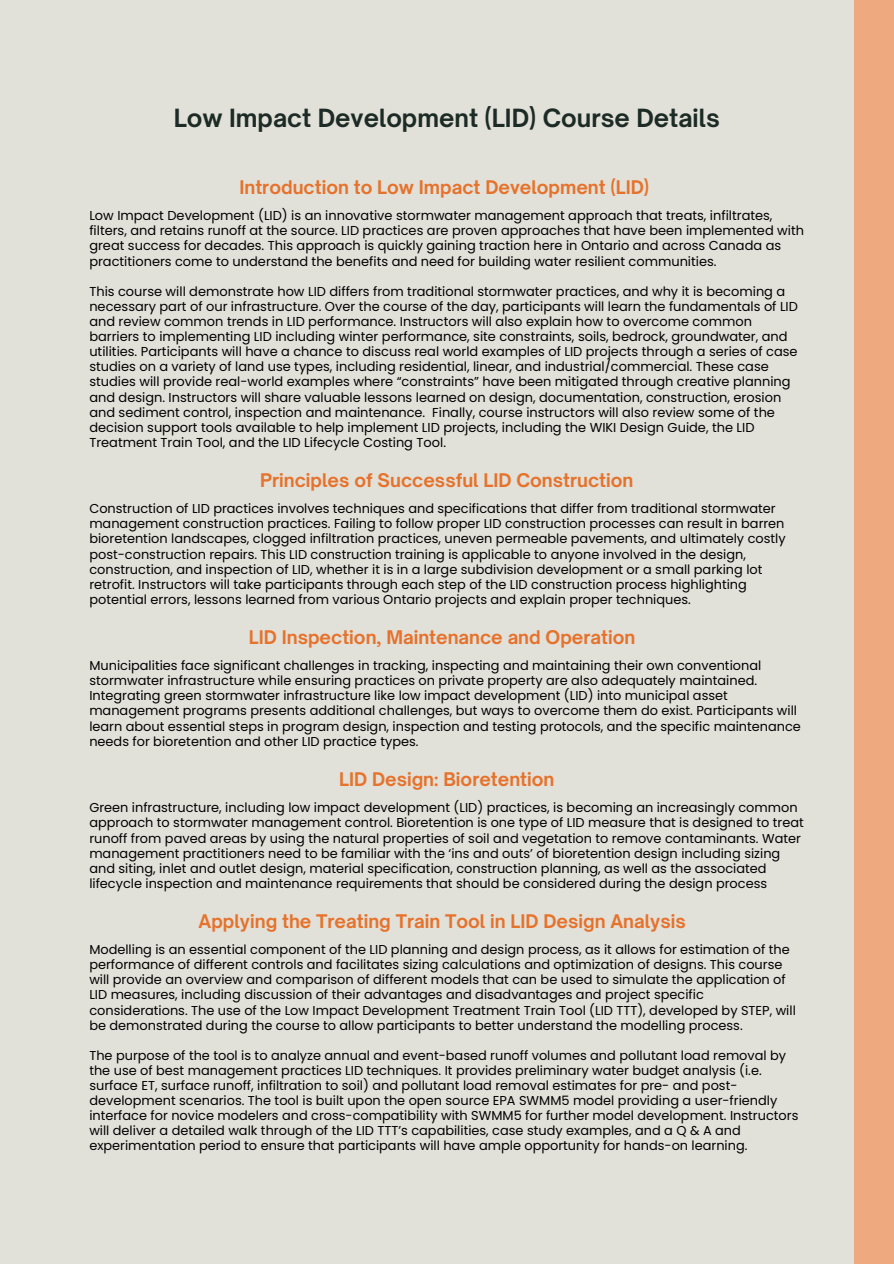
<style>
.page{position:relative;width:894px;height:1264px;background:#fff}
.page>*{position:absolute;margin:0;border:0;box-sizing:border-box;transform-origin:0 0}
.t1{font:700 24px "Open Sauce One";color:#1c2b25}
.t2{font:700 18px "Open Sauce One";color:#e6722b}
.t3{font:12.9px/15px "Poppins";color:#000}
</style>
<div class="page">
<div style="left:0;top:0;width:893px;height:1263px;background:#e1e0d9"></div>
<div style="left:854px;top:0;width:39px;height:1263px;background:#efa97e"></div>
<h1 class="t1" style="left:174px;top:102px;width:547px">Low Impact Development (LID) Course Details</h1>
<h2 class="t2" style="left:239px;top:176px;width:411px">Introduction to Low Impact Development (LID)</h2>
<p class="t3" style="left:89px;top:208px;width:716px">Low Impact Development (LID) is an innovative stormwater management approach that treats, infiltrates, filters, and retains runoff at the source. LID practices are proven approaches that have been implemented with great success for decades. This approach is quickly gaining traction here in Ontario and across Canada as practitioners come to understand the benefits and need for building water resilient communities.</p>
<p class="t3" style="left:89px;top:284px;width:710px">This course will demonstrate how LID differs from traditional stormwater practices, and why it is becoming a necessary part of our infrastructure. Over the course of the day, participants will learn the fundamentals of LID and review common trends in LID performance. Instructors will also explain how to overcome common barriers to implementing LID including winter performance, site constraints, soils, bedrock, groundwater, and utilities. Participants will have a chance to discuss real world examples of LID projects through a series of case studies on a variety of land use types, including residential, linear, and industrial/commercial. These case studies will provide real-world examples where “constraints” have been mitigated through creative planning and design. Instructors will share valuable lessons learned on design, documentation, construction, erosion and sediment control, inspection and maintenance. Finally, course instructors will also review some of the decision support tools available to help implement LID projects, including the WIKI Design Guide, the LID Treatment Train Tool, and the LID Lifecycle Costing Tool.</p>
<h2 class="t2" style="left:260px;top:469px;width:374px">Principles of Successful LID Construction</h2>
<p class="t3" style="left:89px;top:501px;width:697px">Construction of LID practices involves techniques and specifications that differ from traditional stormwater management construction practices. Failing to follow proper LID construction processes can result in barren bioretention landscapes, clogged infiltration practices, uneven permeable pavements, and ultimately costly post-construction repairs. This LID construction training is applicable to anyone involved in the design, construction, and inspection of LID, whether it is in a large subdivision development or a small parking lot retrofit. Instructors will take participants through each step of the LID construction process highlighting potential errors, lessons learned from various Ontario projects and explain proper techniques.</p>
<h2 class="t2" style="left:249px;top:626px;width:388px">LID Inspection, Maintenance and Operation</h2>
<p class="t3" style="left:89px;top:658px;width:713px">Municipalities face significant challenges in tracking, inspecting and maintaining their own conventional stormwater infrastructure while ensuring practices on private property are also adequately maintained.<br>Integrating green stormwater infrastructure like low impact development (LID) into municipal asset management programs presents additional challenges, but ways to overcome them do exist. Participants will learn about essential steps in program design, inspection and testing protocols, and the specific maintenance needs for bioretention and other LID practice types.</p>
<p class="t2" style="left:339px;top:768px;width:217px">LID Design: Bioretention</p>
<h2 class="t3" style="left:89px;top:800px;width:715px">Green infrastructure, including low impact development (LID) practices, is becoming an increasingly common approach to stormwater management control. Bioretention is one type of LID measure that is designed to treat</h2>
<p class="t3" style="left:89px;top:830px;width:713px">runoff from paved areas by using the natural properties of soil and vegetation to remove contaminants. Water management practitioners need to be familiar with the ‘ins and outs’ of bioretention design including sizing</p>
<p class="t3" style="left:89px;top:860px;width:679px">and siting, inlet and outlet design, material specification, construction planning, as well as the associated lifecycle inspection and maintenance requirements that should be considered during the design process</p>
<h2 class="t2" style="left:198px;top:910px;width:488px">Applying the Treating Train Tool in LID Design Analysis</h2>
<p class="t3" style="left:89px;top:942px;width:707px">Modelling is an essential component of the LID planning and design process, as it allows for estimation of the performance of different controls and facilitates sizing calculations and optimization of designs. This course will provide an overview and comparison of different models that can be used to simulate the application of LID measures, including discussion of their advantages and disadvantages and project specific considerations. The use of the Low Impact Development Treatment Train Tool (LID TTT), developed by STEP, will be demonstrated during the course to allow participants to better understand the modelling process.</p>
<p class="t3" style="left:89px;top:1047px;width:710px">The purpose of the tool is to analyze annual and event-based runoff volumes and pollutant load removal by the use of best management practices LID techniques. It provides preliminary water budget analysis (i.e. surface ET, surface runoff, infiltration to soil) and pollutant load removal estimates for pre- and post&shy;development scenarios. The tool is built upon the open source EPA SWMM5 model providing a user-friendly interface for novice modelers and cross-compatibility with SWMM5 for further model development. Instructors will deliver a detailed walk through of the LID TTT’s capabilities, case study examples, and a Q &amp; A and experimentation period to ensure that participants will have ample opportunity for hands-on learning.</p>
</div>
